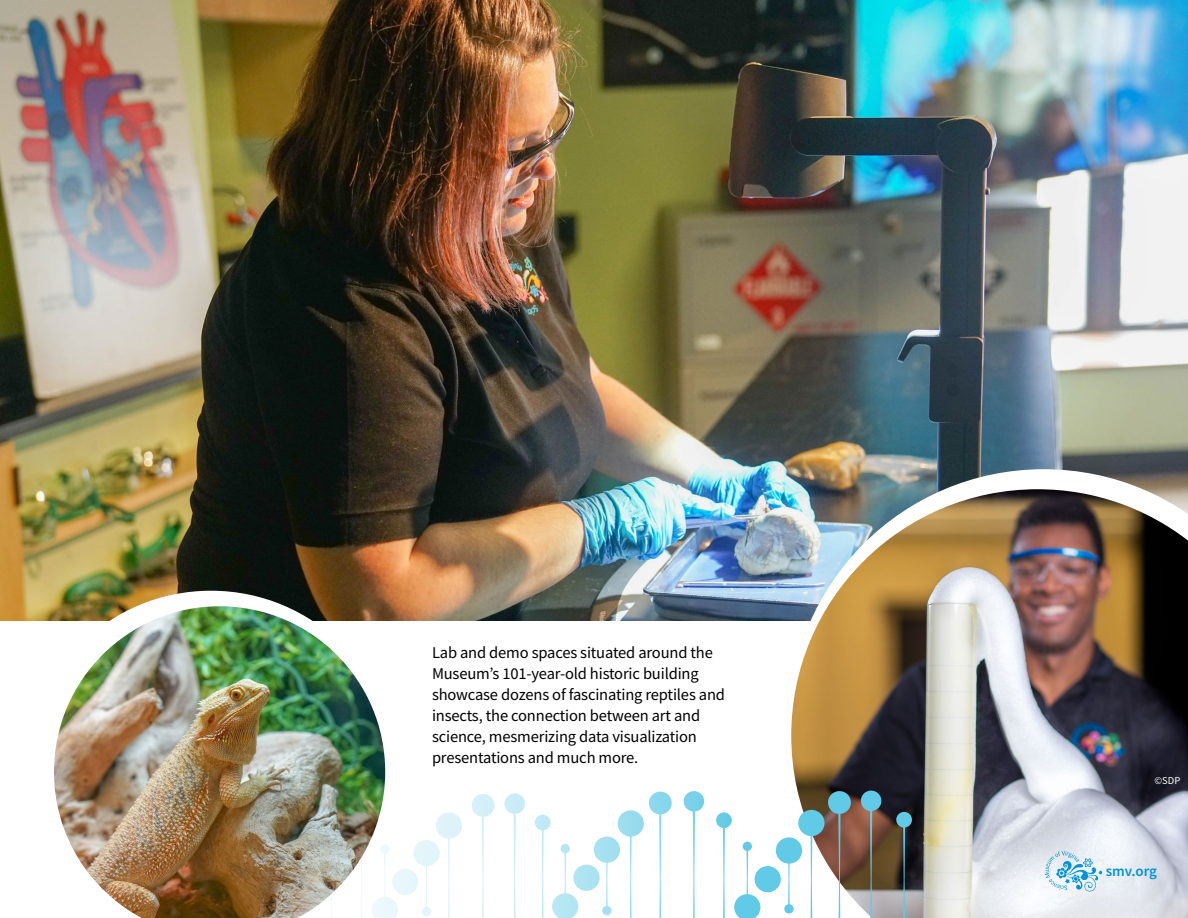
<style>
.page{position:relative;width:1188px;height:918px;background:#fff}
.page>*{position:absolute;margin:0;border:0;box-sizing:border-box;transform-origin:0 0}
.t1{font:16.5px/21px "Source Sans Pro";letter-spacing:-.01em;color:#000}
.t2{font:600 15px "Source Sans Pro";color:#0093d5}
.t3{font:10.5px "Source Sans Pro";color:#fff}
</style>
<div class="page">
<img style="left:0;top:0;width:1188px;height:621px">
<img style="left:789px;top:469px;width:399px;height:152px">
<svg style="left:25px;top:591px;width:372px;height:188px"></svg>
<img style="left:791px;top:489px;width:397px;height:429px">
<svg style="left:1045px;top:851px;width:57px;height:41px"></svg>
<div style="left:472px;top:794px;width:23px;height:23px;background:#d4f0f8;border-radius:50%"></div>
<div style="left:504px;top:793px;width:21px;height:21px;background:#c9edf6;border-radius:50%"></div>
<div style="left:535px;top:815px;width:16px;height:15px;background:#bfe9f4;border-radius:50%"></div>
<div style="left:561px;top:844px;width:9px;height:9px;background:#b5e6f3;border-radius:50%"></div>
<svg style="left:784px;top:904px;width:10px;height:10px"></svg>
<div style="left:618px;top:810px;width:26px;height:27px;background:#99dcee;border-radius:50%"></div>
<div style="left:649px;top:792px;width:23px;height:22px;background:#89d7ec;border-radius:50%"></div>
<div style="left:684px;top:791px;width:20px;height:21px;background:#77d1e9;border-radius:50%"></div>
<div style="left:716px;top:812px;width:16px;height:16px;background:#61cae6;border-radius:50%"></div>
<div style="left:594px;top:837px;width:26px;height:26px;background:#a3e0f0;border-radius:50%"></div>
<div style="left:573px;top:865px;width:27px;height:26px;background:#abe3f1;border-radius:50%"></div>
<div style="left:755px;top:866px;width:26px;height:26px;background:#61cae6;border-radius:50%"></div>
<div style="left:776px;top:837px;width:26px;height:27px;background:#61cae6;border-radius:50%"></div>
<div style="left:798px;top:810px;width:27px;height:26px;background:#61cae6;border-radius:50%"></div>
<div style="left:828px;top:791px;width:23px;height:23px;background:#61cae6;border-radius:50%"></div>
<div style="left:861px;top:791px;width:20px;height:20px;background:#61cae6;border-radius:50%"></div>
<div style="left:896px;top:812px;width:16px;height:16px;background:#61cae6;border-radius:50%"></div>
<svg style="left:602px;top:906px;width:10px;height:9px"></svg>
<div style="left:422px;top:907px;width:9px;height:9px;background:#e3f5fa;border-radius:50%"></div>
<div style="left:380px;top:844px;width:9px;height:10px;background:#ebf8fb;border-radius:50%"></div>
<div style="left:392px;top:869px;width:26px;height:26px;background:#e8f7fb;border-radius:50%"></div>
<div style="left:413px;top:840px;width:27px;height:26px;background:#e3f5fa;border-radius:50%"></div>
<div style="left:436px;top:813px;width:26px;height:26px;background:#dcf3f9;border-radius:50%"></div>
<svg style="left:903px;top:827px;width:2px;height:91px"></svg>
<svg style="left:870px;top:811px;width:2px;height:107px"></svg>
<svg style="left:838px;top:814px;width:3px;height:104px"></svg>
<svg style="left:810px;top:836px;width:2px;height:82px"></svg>
<svg style="left:788px;top:863px;width:2px;height:46px"></svg>
<svg style="left:723px;top:828px;width:2px;height:90px"></svg>
<svg style="left:734px;top:843px;width:26px;height:75px"></svg>
<svg style="left:693px;top:812px;width:2px;height:106px"></svg>
<svg style="left:659px;top:814px;width:2px;height:104px"></svg>
<svg style="left:630px;top:836px;width:2px;height:82px"></svg>
<svg style="left:606px;top:863px;width:2px;height:47px"></svg>
<svg style="left:542px;top:830px;width:2px;height:88px"></svg>
<svg style="left:514px;top:814px;width:2px;height:104px"></svg>
<svg style="left:482px;top:817px;width:2px;height:101px"></svg>
<svg style="left:552px;top:849px;width:26px;height:69px"></svg>
<svg style="left:448px;top:839px;width:2px;height:79px"></svg>
<svg style="left:426px;top:866px;width:1px;height:41px"></svg>
<svg style="left:385px;top:846px;width:13px;height:72px"></svg>
<img style="left:54px;top:606px;width:331px;height:312px">
<p class="t1" style="left:432px;top:642px;width:295px">Lab and demo spaces situated around the Museum’s 101-year-old historic building showcase dozens of fascinating reptiles and insects, the connection between art and science, mesmerizing data visualization presentations and much more.</p>
<p class="t3" style="left:1155px;top:774px;width:27px">©SDP</p>
<p class="t2" style="left:1106px;top:862px;width:53px">smv.org</p>
</div>
